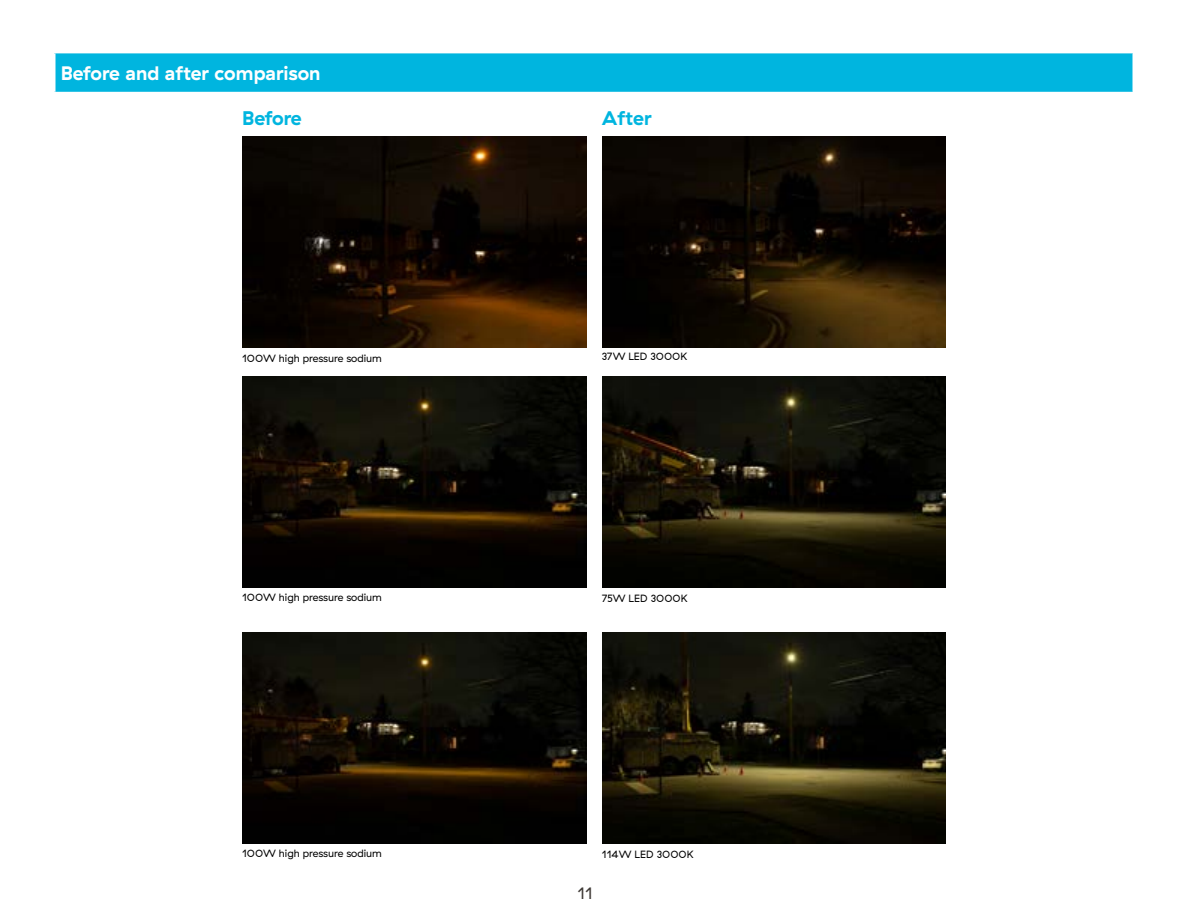
<style>
.page{position:relative;width:1188px;height:918px;background:#fff}
.page>*{position:absolute;margin:0;border:0;box-sizing:border-box;transform-origin:0 0}
.t1{font:700 19.65px "GT Haptik";color:#00b5df}
.t2{font:700 19.5px "GT Haptik";color:#fff}
.t3{font:16.5px "GT Haptik";color:#3e3935}
.t4{font:10.5px "GT Haptik";color:#000}
</style>
<div class="page">
<div style="left:55px;top:53px;width:1078px;height:40px;background:#00b5df"></div>
<hr style="left:54px;top:53px;width:2px;height:39px;background:#fff">
<hr style="left:1132px;top:53px;width:2px;height:39px;background:#fff">
<hr style="left:54px;top:92px;width:1080px;height:1px;background:#fff">
<img style="left:242px;top:633px;width:344px;height:211px">
<img style="left:602px;top:633px;width:344px;height:211px">
<img style="left:242px;top:377px;width:344px;height:211px">
<img style="left:242px;top:136px;width:344px;height:211px">
<img style="left:602px;top:136px;width:344px;height:211px">
<img style="left:602px;top:377px;width:344px;height:211px">
<h2 class="t2" style="left:61px;top:61px;width:261px">Before and after comparison</h2>
<h1 class="t1" style="left:242px;top:106px;width:61px">Before</h1>
<h1 class="t1" style="left:602px;top:106px;width:51px">After</h1>
<p class="t4" style="left:242px;top:352px;width:141px">100W high pressure sodium</p>
<p class="t4" style="left:602px;top:350px;width:87px">37W LED 3000K</p>
<p class="t4" style="left:242px;top:591px;width:141px">100W high pressure sodium</p>
<p class="t4" style="left:602px;top:593px;width:87px">75W LED 3000K</p>
<p class="t4" style="left:242px;top:847px;width:141px">100W high pressure sodium</p>
<p class="t4" style="left:602px;top:848px;width:93px">114W LED 3000K</p>
<h3 class="t3" style="left:578px;top:883px;width:17px">11</h3>
</div>
